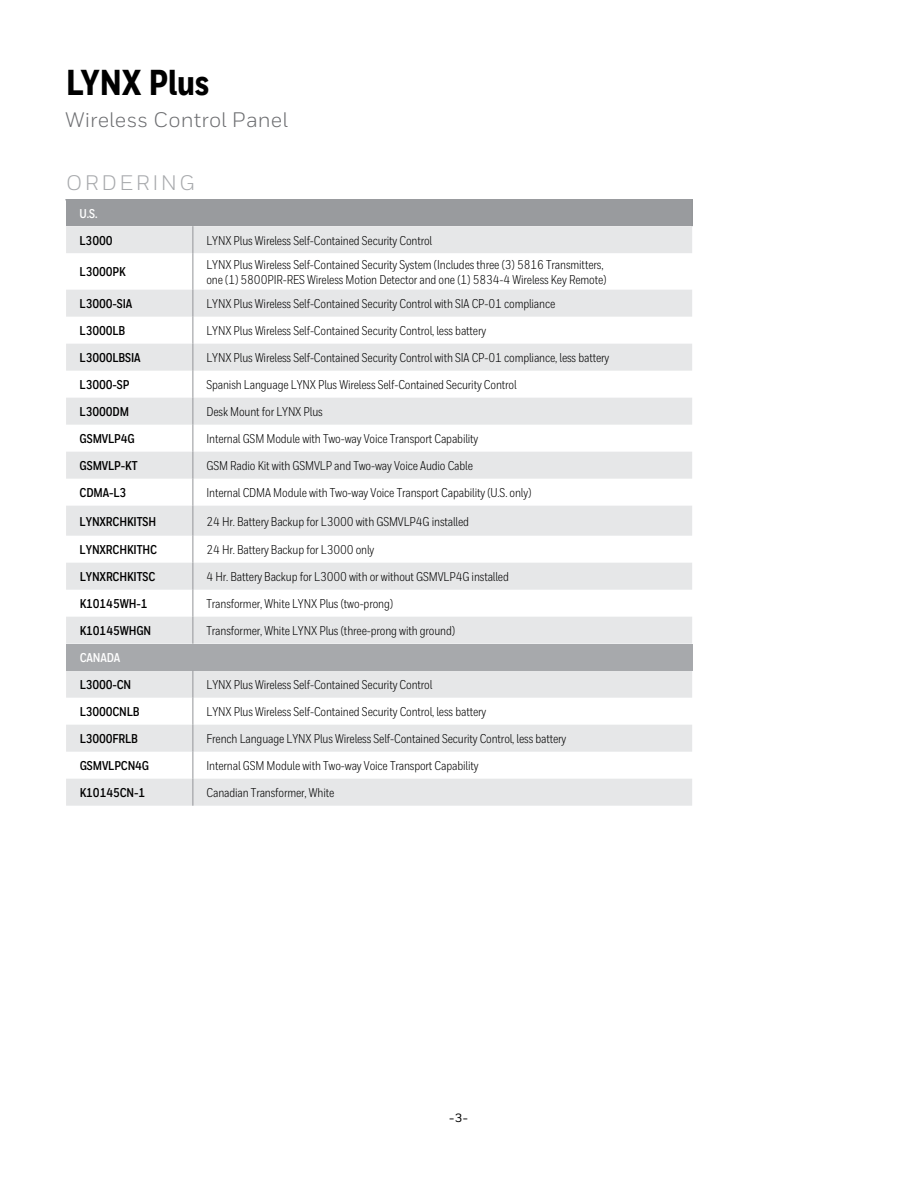
<style>
.page{position:relative;width:918px;height:1188px;background:#fff}
.page>*{position:absolute;margin:0;border:0;box-sizing:border-box;transform-origin:0 0}
.t1{font:800 36px "Honeywell Cond";color:#000}
.t2{font:21px "Honeywell Sans";letter-spacing:.005em;color:#6d6e71}
.t3{font:21px "Honeywell Sans";letter-spacing:.12em;color:#a7a9ac}
.t4{font:12.75px/15.8px "Honeywell Cond";letter-spacing:-.01em;color:#000}
.t5{font:700 12.75px "Honeywell Cond";letter-spacing:-.01em;color:#000}
.t6{font:700 12.75px "Honeywell Cond";letter-spacing:-.01em;color:#fff}
.t7{font:500 12px "Honeywell Sans";color:#000}
</style>
<div class="page">
<hr style="left:65px;top:199px;width:628px;height:1px;background:#a7a9ac">
<div style="left:66px;top:200px;width:626px;height:26px;background:#999b9e"></div>
<svg style="left:66px;top:226px;width:626px;height:580px;fill:#e6e7e8"></svg>
<div style="left:66px;top:644px;width:626px;height:27px;background:#a7a9ac"></div>
<svg style="left:692px;top:200px;width:1px;height:26px"></svg>
<hr style="left:193px;top:506px;width:1px;height:30px;background:#939598">
<svg style="left:193px;top:536px;width:1px;height:108px"></svg>
<svg style="left:193px;top:671px;width:1px;height:135px"></svg>
<svg style="left:193px;top:226px;width:1px;height:27px"></svg>
<hr style="left:193px;top:253px;width:1px;height:37px;background:#939598">
<svg style="left:193px;top:290px;width:1px;height:216px"></svg>
<h1 class="t1" style="left:66px;top:60px;width:145px">LYNX Plus</h1>
<h2 class="t2" style="left:65px;top:107px;width:224px">Wireless Control Panel</h2>
<h2 class="t3" style="left:66px;top:170px;width:130px">ORDERING</h2>
<p class="t6" style="left:80px;top:206px;width:19px">U.S.</p>
<p class="t5" style="left:80px;top:232px;width:34px">L3000</p>
<p class="t4" style="left:206px;top:232px;width:227px">LYNX Plus Wireless Self-Contained Security Control</p>
<p class="t5" style="left:80px;top:264px;width:48px">L3000PK</p>
<p class="t4" style="left:206px;top:256px;width:402px">LYNX Plus Wireless Self-Contained Security System (Includes three (3) 5816 Transmitters, one (1) 5800PIR-RES Wireless Motion Detector and one (1) 5834-4 Wireless Key Remote)</p>
<p class="t5" style="left:80px;top:296px;width:54px">L3000-SIA</p>
<p class="t4" style="left:206px;top:296px;width:350px">LYNX Plus Wireless Self-Contained Security Control with SIA CP-01 compliance</p>
<p class="t5" style="left:80px;top:323px;width:47px">L3000LB</p>
<p class="t4" style="left:206px;top:323px;width:281px">LYNX Plus Wireless Self-Contained Security Control, less battery</p>
<p class="t5" style="left:80px;top:350px;width:63px">L3000LBSIA</p>
<p class="t4" style="left:206px;top:350px;width:404px">LYNX Plus Wireless Self-Contained Security Control with SIA CP-01 compliance, less battery</p>
<p class="t5" style="left:80px;top:377px;width:51px">L3000-SP</p>
<p class="t4" style="left:206px;top:377px;width:312px">Spanish Language LYNX Plus Wireless Self-Contained Security Control</p>
<p class="t5" style="left:80px;top:404px;width:51px">L3000DM</p>
<p class="t4" style="left:206px;top:404px;width:118px">Desk Mount for LYNX Plus</p>
<p class="t5" style="left:80px;top:431px;width:57px">GSMVLP4G</p>
<p class="t4" style="left:206px;top:431px;width:274px">Internal GSM Module with Two-way Voice Transport Capability</p>
<p class="t5" style="left:80px;top:458px;width:59px">GSMVLP-KT</p>
<p class="t4" style="left:206px;top:458px;width:268px">GSM Radio Kit with GSMVLP and Two-way Voice Audio Cable</p>
<p class="t5" style="left:80px;top:485px;width:48px">CDMA-L3</p>
<p class="t4" style="left:206px;top:485px;width:327px">Internal CDMA Module with Two-way Voice Transport Capability (U.S. only)</p>
<p class="t5" style="left:80px;top:514px;width:78px">LYNXRCHKITSH</p>
<p class="t4" style="left:206px;top:513px;width:264px">24 Hr. Battery Backup for L3000 with GSMVLP4G installed</p>
<p class="t5" style="left:80px;top:542px;width:79px">LYNXRCHKITHC</p>
<p class="t4" style="left:206px;top:542px;width:169px">24 Hr. Battery Backup for L3000 only</p>
<p class="t5" style="left:80px;top:569px;width:77px">LYNXRCHKITSC</p>
<p class="t4" style="left:206px;top:569px;width:304px">4 Hr. Battery Backup for L3000 with or without GSMVLP4G installed</p>
<p class="t5" style="left:80px;top:596px;width:69px">K10145WH-1</p>
<p class="t4" style="left:206px;top:596px;width:188px">Transformer, White LYNX Plus (two-prong)</p>
<p class="t5" style="left:80px;top:623px;width:73px">K10145WHGN</p>
<p class="t4" style="left:207px;top:623px;width:250px">Transformer, White LYNX Plus (three-prong with ground)</p>
<p class="t6" style="left:80px;top:650px;width:42px">CANADA</p>
<p class="t5" style="left:80px;top:677px;width:53px">L3000-CN</p>
<p class="t4" style="left:207px;top:677px;width:227px">LYNX Plus Wireless Self-Contained Security Control</p>
<p class="t5" style="left:80px;top:704px;width:61px">L3000CNLB</p>
<p class="t4" style="left:207px;top:704px;width:281px">LYNX Plus Wireless Self-Contained Security Control, less battery</p>
<p class="t5" style="left:80px;top:731px;width:60px">L3000FRLB</p>
<p class="t4" style="left:207px;top:731px;width:361px">French Language LYNX Plus Wireless Self-Contained Security Control, less battery</p>
<p class="t5" style="left:80px;top:758px;width:71px">GSMVLPCN4G</p>
<p class="t4" style="left:207px;top:758px;width:274px">Internal GSM Module with Two-way Voice Transport Capability</p>
<p class="t5" style="left:80px;top:785px;width:67px">K10145CN-1</p>
<p class="t4" style="left:207px;top:785px;width:129px">Canadian Transformer, White</p>
<p class="t7" style="left:449px;top:1111px;width:20px">-3-</p>
</div>
